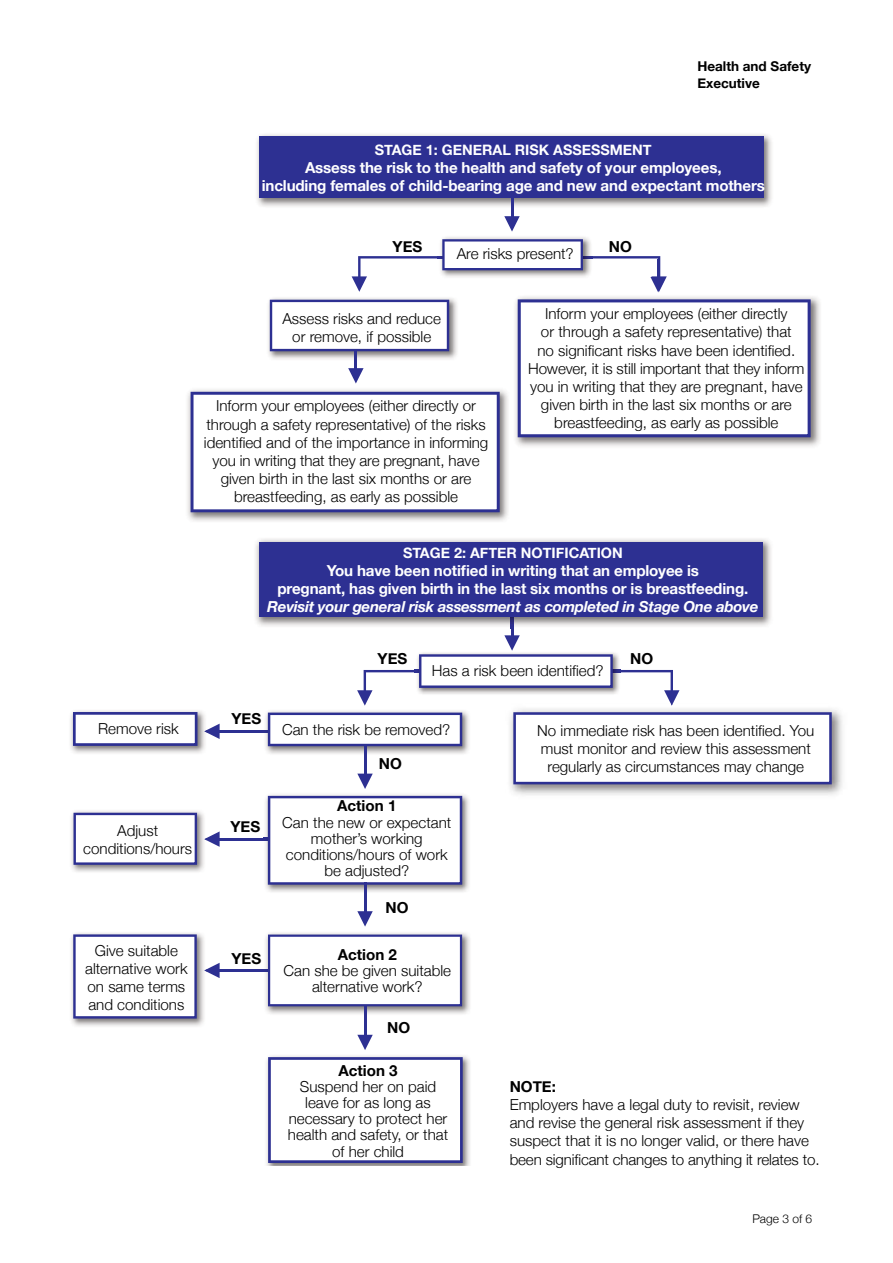
<style>
.page{position:relative;width:893px;height:1263px;background:#fff}
.page>*{position:absolute;margin:0;border:0;box-sizing:border-box;transform-origin:0 0}
.t1{font:300 15.15px/18.1px "Helvetica Neue";color:#000;text-align:center}
.t2{font:700 15.15px/18.1px "Helvetica Neue";letter-spacing:-.01em;color:#fff;text-align:center}
.t3{font:italic 700 15.15px "Helvetica Neue";letter-spacing:-.02em;color:#fff}
.t4{font:700 15.15px "Helvetica Neue";color:#000}
.heading_1{font:700 14.4px "Helvetica Neue";color:#fff}
.t5{font:700 13.5px/16.5px "Helvetica Neue";color:#000}
.t6{font:300 12px "Helvetica Neue";color:#000}
</style>
<div class="page">
<img style="left:257px;top:134px;width:515px;height:75px">
<div style="left:259px;top:136px;width:505px;height:62px;background:#2d3092"></div>
<img style="left:268px;top:298px;width:189px;height:64px">
<svg style="left:270px;top:300px;width:179px;height:51px"></svg>
<img style="left:187px;top:389px;width:321px;height:132px">
<svg style="left:191px;top:392px;width:309px;height:120px"></svg>
<hr style="left:511px;top:198px;width:2px;height:21px;background:#2d3092">
<svg style="left:504px;top:216px;width:16px;height:16px"></svg>
<hr style="left:217px;top:838px;width:52px;height:2px;background:#2d3092">
<hr style="left:217px;top:969px;width:52px;height:3px;background:#2d3092">
<img style="left:71px;top:933px;width:133px;height:93px">
<svg style="left:204px;top:963px;width:16px;height:15px"></svg>
<svg style="left:73px;top:934px;width:124px;height:84px"></svg>
<hr style="left:217px;top:730px;width:52px;height:2px;background:#2d3092">
<img style="left:510px;top:709px;width:333px;height:86px">
<svg style="left:513px;top:712px;width:319px;height:72px"></svg>
<img style="left:70px;top:710px;width:135px;height:43px">
<svg style="left:204px;top:724px;width:16px;height:15px"></svg>
<svg style="left:73px;top:712px;width:124px;height:34px"></svg>
<img style="left:266px;top:1056px;width:204px;height:109px">
<svg style="left:268px;top:1057px;width:195px;height:106px"></svg>
<img style="left:265px;top:933px;width:205px;height:83px">
<svg style="left:265px;top:934px;width:197px;height:72px"></svg>
<img style="left:265px;top:711px;width:204px;height:45px">
<svg style="left:263px;top:713px;width:199px;height:33px"></svg>
<img style="left:266px;top:794px;width:203px;height:100px">
<svg style="left:263px;top:796px;width:199px;height:89px"></svg>
<hr style="left:364px;top:745px;width:2px;height:31px;background:#2d3092">
<svg style="left:357px;top:774px;width:16px;height:15px"></svg>
<img style="left:71px;top:811px;width:133px;height:61px">
<svg style="left:204px;top:831px;width:16px;height:16px"></svg>
<svg style="left:74px;top:813px;width:123px;height:52px"></svg>
<svg style="left:352px;top:239px;width:315px;height:53px"></svg>
<hr style="left:355px;top:350px;width:2px;height:21px;background:#2d3092">
<svg style="left:348px;top:368px;width:16px;height:15px"></svg>
<hr style="left:511px;top:617px;width:2px;height:21px;background:#2d3092">
<svg style="left:357px;top:635px;width:322px;height:71px"></svg>
<hr style="left:364px;top:882px;width:2px;height:32px;background:#2d3092">
<svg style="left:357px;top:911px;width:16px;height:15px"></svg>
<hr style="left:364px;top:1006px;width:2px;height:31px;background:#2d3092">
<svg style="left:357px;top:1035px;width:16px;height:15px"></svg>
<img style="left:515px;top:296px;width:305px;height:151px">
<svg style="left:518px;top:299px;width:293px;height:138px"></svg>
<img style="left:255px;top:539px;width:516px;height:90px">
<svg style="left:511px;top:617px;width:2px;height:12px"></svg>
<div style="left:259px;top:542px;width:504px;height:75px;background:#2d3092"></div>
<p class="t5" style="left:697px;top:58px;width:115px">Health and Safety<br>Executive</p>
<p class="heading_1" style="left:375px;top:138px;width:278px">STAGE 1: GENERAL RISK ASSESSMENT</p>
<p class="t2" style="left:305px;top:159px;width:418px">Assess the risk to the health and safety of your employees,</p>
<p class="t2" style="left:262px;top:177px;width:505px">including females of child-bearing age and new and expectant mothers</p>
<p class="t4" style="left:393px;top:235px;width:31px">YES</p>
<p class="t4" style="left:609px;top:235px;width:25px">NO</p>
<p class="t1" style="left:457px;top:244px;width:119px">Are risks present?</p>
<p class="t1" style="left:282px;top:308px;width:160px">Assess risks and reduce or remove, if possible</p>
<p class="t1" style="left:528px;top:304px;width:278px">Inform your employees (either directly<br>or through a safety representative) that<br>no significant risks have been identified.<br>However, it is still important that they inform you in writing that they are pregnant, have given birth in the last six months or are breastfeeding, as early as possible</p>
<p class="t1" style="left:204px;top:396px;width:286px">Inform your employees (either directly or through a safety representative) of the risks identified and of the importance in informing you in writing that they are pregnant, have given birth in the last six months or are breastfeeding, as early as possible</p>
<p class="heading_1" style="left:403px;top:541px;width:221px">STAGE 2: AFTER NOTIFICATION</p>
<p class="t2" style="left:277px;top:562px;width:472px">You have been notified in writing that an employee is<br>pregnant, has given birth in the last six months or is breastfeeding.</p>
<p class="t3" style="left:267px;top:595px;width:493px">Revisit your general risk assessment as completed in Stage One above</p>
<p class="t4" style="left:378px;top:647px;width:31px">YES</p>
<p class="t4" style="left:630px;top:647px;width:25px">NO</p>
<p class="t1" style="left:432px;top:661px;width:173px">Has a risk been identified?</p>
<p class="t4" style="left:231px;top:707px;width:31px">YES</p>
<p class="t1" style="left:98px;top:719px;width:82px">Remove risk</p>
<p class="t1" style="left:282px;top:719px;width:170px">Can the risk be removed?</p>
<p class="t1" style="left:537px;top:721px;width:279px">No immediate risk has been identified. You must monitor and review this assessment regularly as circumstances may change</p>
<p class="t4" style="left:379px;top:752px;width:25px">NO</p>
<p class="t1" style="left:83px;top:820px;width:110px">Adjust conditions/hours</p>
<p class="t4" style="left:230px;top:814px;width:31px">YES</p>
<p class="t4" style="left:337px;top:794px;width:61px">Action 1</p>
<p class="t1" style="left:282px;top:813px;width:171px;line-height:16.4px">Can the new or expectant mother’s working conditions/hours of work be adjusted?</p>
<p class="t4" style="left:386px;top:896px;width:25px">NO</p>
<p class="t1" style="left:85px;top:940px;width:104px">Give suitable alternative work on same terms and conditions</p>
<p class="t4" style="left:338px;top:942px;width:61px">Action 2</p>
<p class="t4" style="left:231px;top:947px;width:31px">YES</p>
<p class="t1" style="left:284px;top:961px;width:169px;line-height:16px">Can she be given suitable alternative work?</p>
<p class="t4" style="left:387px;top:1015px;width:25px">NO</p>
<p class="t4" style="left:338px;top:1059px;width:61px">Action 3</p>
<p class="t1" style="left:288px;top:1078px;width:162px;line-height:16px">Suspend her on paid leave for as long as necessary to protect her health and safety, or that of her child</p>
<p class="t4" style="left:510px;top:1074px;width:48px">NOTE:</p>
<p class="t1" style="left:510px;top:1095px;width:311px;text-align:left">Employers have a legal duty to revisit, review and revise the general risk assessment if they suspect that it is no longer valid, or there have been significant changes to anything it relates to.</p>
<p class="t6" style="left:752px;top:1208px;width:61px">Page 3 of 6</p>
</div>
